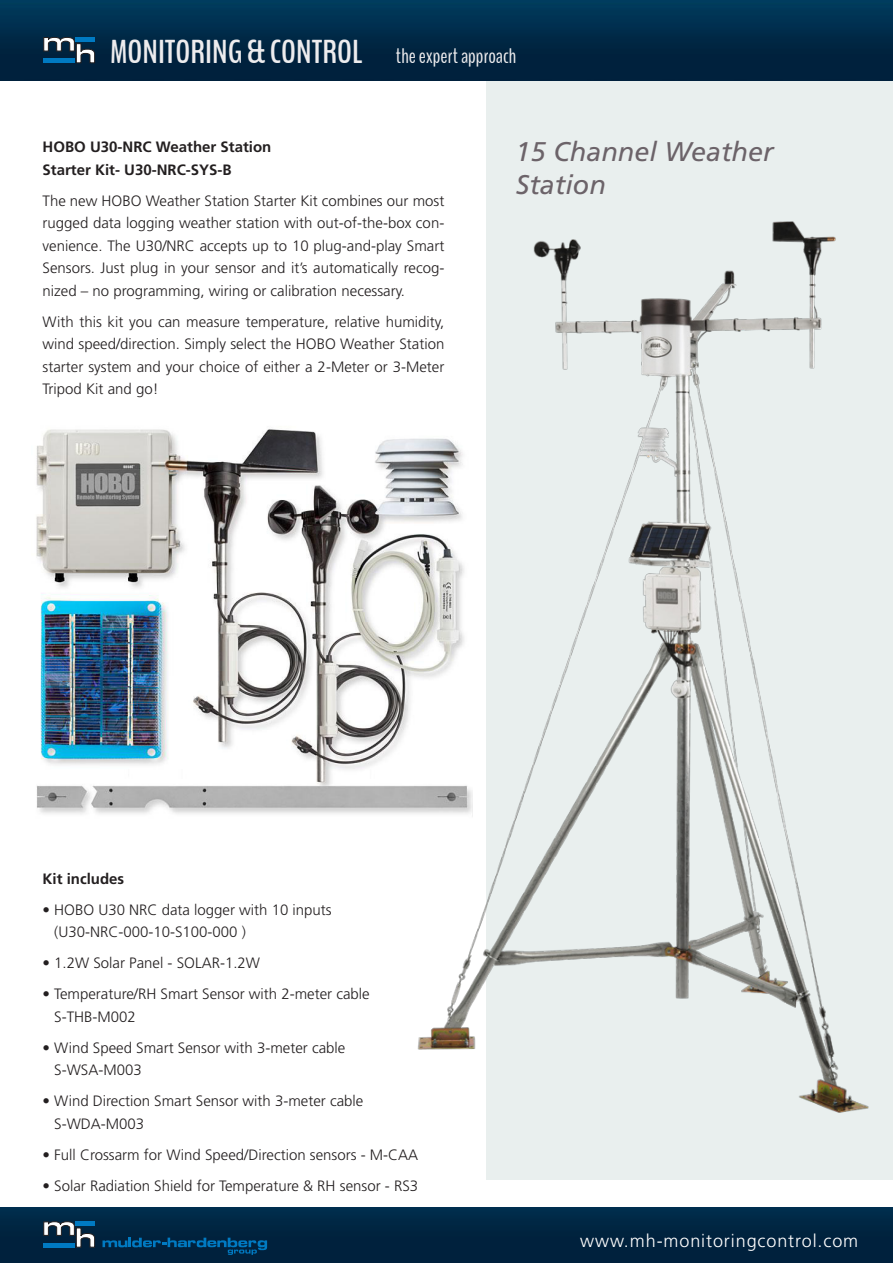
<style>
.page{position:relative;width:893px;height:1263px;background:#fff}
.page>*{position:absolute;margin:0;border:0;box-sizing:border-box;transform-origin:0 0}
.t1{font:700 33px "Bench Nine";color:#edecee}
.t2{font:italic 27px/32.4px "Frutiger";color:#6c6369}
.t3{font:300 18px "Frutiger";letter-spacing:.05em;color:#fff}
.t4{font:300 15px/22.5px "Frutiger";color:#231f20}
.t5{font:700 15px/22.5px "Frutiger";color:#231f20}
.s1{font-weight:400;font-size:21px}
</style>
<div class="page">
<img style="left:0;top:0;width:893px;height:81px">
<img style="left:0;top:1208px;width:893px;height:55px">
<svg style="left:43px;top:1221px;width:52px;height:26px"></svg>
<hr style="left:43px;top:1243px;width:32px;height:4px;background:#007ac2">
<div style="left:76px;top:1221px;width:19px;height:5px;background:#007ac2"></div>
<svg style="left:103px;top:1237px;width:164px;height:18px;background:#003961"></svg>
<svg style="left:43px;top:37px;width:52px;height:26px"></svg>
<hr style="left:43px;top:59px;width:32px;height:4px;background:#007ac2">
<hr style="left:76px;top:37px;width:19px;height:4px;background:#007ac2">
<div style="left:487px;top:81px;width:406px;height:1098px;background:#e9efee"></div>
<img style="left:36px;top:429px;width:334px;height:385px">
<img style="left:370px;top:213px;width:499px;height:908px">
<p class="t1" style="left:110px;top:30px;width:407px">MONITORING &amp; CONTROL <span class="s1">the expert approach</span></p>
<p class="t5" style="left:43px;top:135px;width:230px">HOBO U30-NRC Weather Station<br>Starter Kit- U30-NRC-SYS-B</p>
<p class="t4" style="left:43px;top:189px;width:403px;text-align:justify">The new HOBO Weather Station Starter Kit combines our most rugged data logging weather station with out-of-the-box con&shy;venience. The U30/NRC accepts up to 10 plug-and-play Smart Sensors. Just plug in your sensor and it’s automatically recog&shy;nized – no programming, wiring or calibration necessary.</p>
<p class="t4" style="left:43px;top:310px;width:403px;text-align:justify">With this kit you can measure temperature, relative humidity, wind speed/direction. Simply select the HOBO Weather Station starter system and your choice of either a 2-Meter or 3-Meter Tripod Kit and go!</p>
<p class="t2" style="left:516px;top:136px;width:259px">15 Channel Weather<br>Station</p>
<p class="t5" style="left:43px;top:867px;width:83px">Kit includes</p>
<p class="t4" style="left:54px;top:898px;width:279px;text-indent:-12px">• HOBO U30 NRC data logger with 10 inputs (U30-NRC-000-10-S100-000 )</p>
<p class="t4" style="left:43px;top:952px;width:219px">• 1.2W Solar Panel - SOLAR-1.2W</p>
<p class="t4" style="left:54px;top:983px;width:317px;text-indent:-12px">• Temperature/RH Smart Sensor with 2-meter cable<br>S-THB-M002</p>
<p class="t4" style="left:54px;top:1036px;width:293px;text-indent:-12px">• Wind Speed Smart Sensor with 3-meter cable<br>S-WSA-M003</p>
<p class="t4" style="left:54px;top:1090px;width:311px;text-indent:-12px">• Wind Direction Smart Sensor with 3-meter cable<br>S-WDA-M003</p>
<p class="t4" style="left:43px;top:1143px;width:377px">• Full Crossarm for Wind Speed/Direction sensors - M-CAA</p>
<p class="t4" style="left:43px;top:1174px;width:377px">• Solar Radiation Shield for Temperature &amp; RH sensor - RS3</p>
<p class="t3" style="left:580px;top:1231px;width:280px">www.mh-monitoringcontrol.com</p>
</div>
